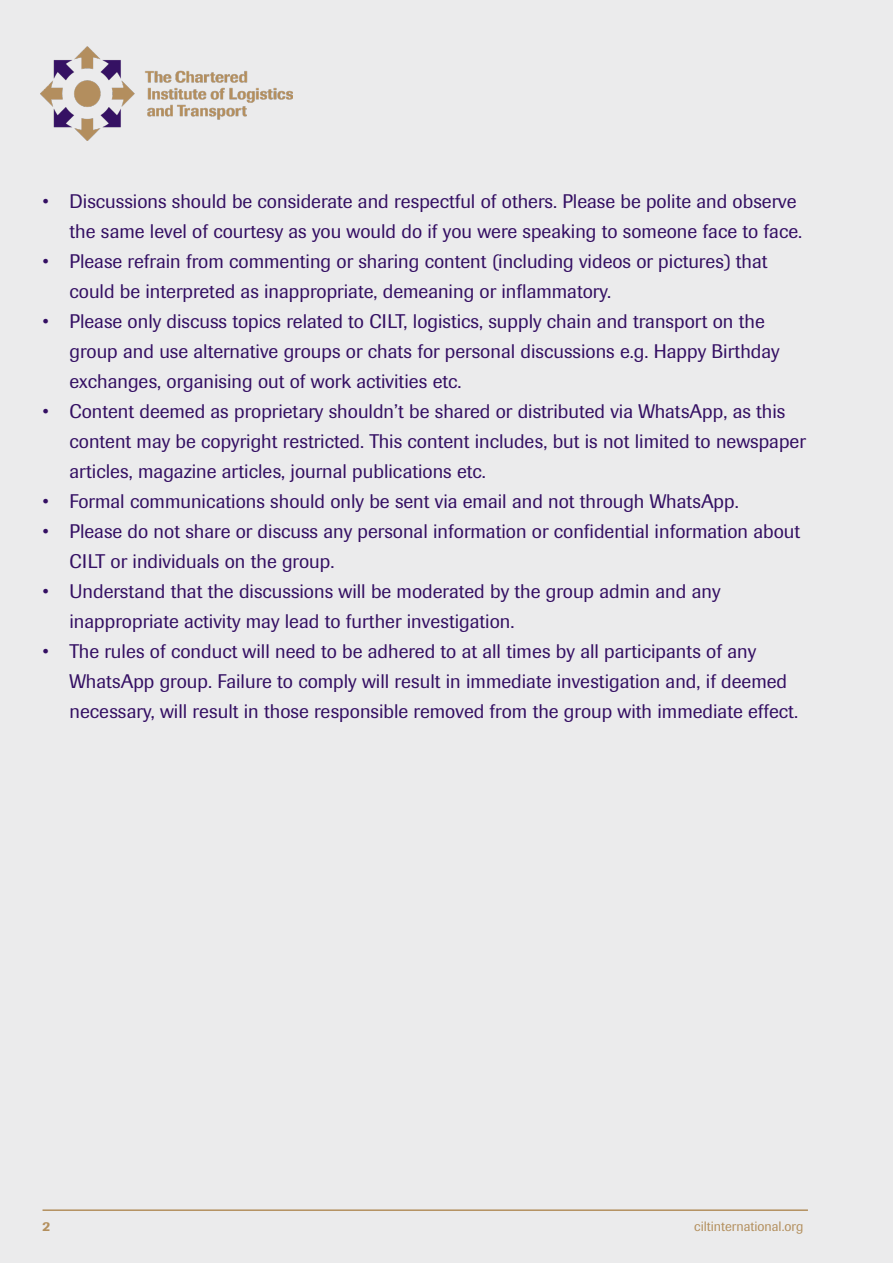
<style>
.page{position:relative;width:893px;height:1263px;background:#ebebec}
.page>*{position:absolute;margin:0;border:0;box-sizing:border-box;transform-origin:0 0}
.t1{font:19.5px/30px "Imago";color:#340f63}
.t2{font:13.5px "Imago";color:#b38f5d}
.t3{font:500 13.5px "Imago";color:#b38f5d}
</style>
<div class="page">
<hr style="left:43px;top:1209px;width:765px;height:2px;background:#b38f5d">
<img style="left:40px;top:46px;width:253px;height:95px">
<p class="t1" style="left:43px;top:186px;width:761px;text-align:right">• Discussions should be considerate and respectful of others. Please be polite and observe the same level of courtesy as you would do if you were speaking to someone face to face.</p>
<p class="t1" style="left:70px;top:246px;width:700px;text-indent:-27px">• Please refrain from commenting or sharing content (including videos or pictures) that could be interpreted as inappropriate, demeaning or inflammatory.</p>
<p class="t1" style="left:70px;top:306px;width:712px;text-indent:-27px">• Please only discuss topics related to CILT, logistics, supply chain and transport on the group and use alternative groups or chats for personal discussions e.g. Happy Birthday exchanges, organising out of work activities etc.</p>
<p class="t1" style="left:70px;top:396px;width:738px;text-indent:-27px">• Content deemed as proprietary shouldn’t be shared or distributed via WhatsApp, as this content may be copyright restricted. This content includes, but is not limited to newspaper articles, magazine articles, journal publications etc.</p>
<p class="t1" style="left:43px;top:486px;width:698px">• Formal communications should only be sent via email and not through WhatsApp.</p>
<p class="t1" style="left:70px;top:516px;width:732px;text-indent:-27px">• Please do not share or discuss any personal information or confidential information about<br>CILT or individuals on the group.</p>
<p class="t1" style="left:70px;top:576px;width:652px;text-indent:-27px">• Understand that the discussions will be moderated by the group admin and any inappropriate activity may lead to further investigation.</p>
<p class="t1" style="left:70px;top:636px;width:730px;text-indent:-27px">• The rules of conduct will need to be adhered to at all times by all participants of any<br>WhatsApp group. Failure to comply will result in immediate investigation and, if deemed necessary, will result in those responsible removed from the group with immediate effect.</p>
<p class="t3" style="left:43px;top:1218px;width:9px">2</p>
<p class="t2" style="left:694px;top:1218px;width:111px">ciltinternational.org</p>
</div>
